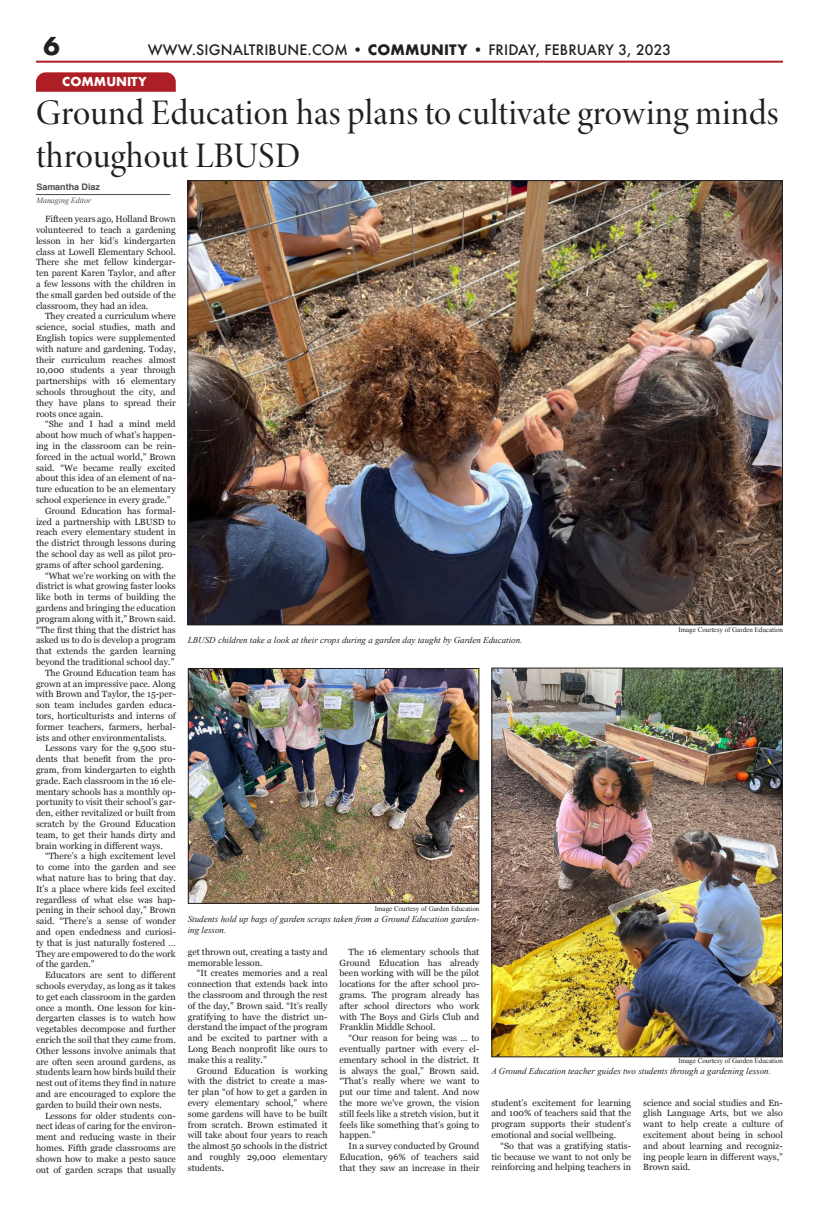
<style>
.page{position:relative;width:819px;height:1224px;background:#fff}
.page>*{position:absolute;margin:0;border:0;box-sizing:border-box;transform-origin:0 0}
.t1{font:36px/43.2px "Minion Variable Concept";color:#231f20}
.t2{font:700 24px "Futura";color:#231f20}
.t3{font:500 14px "Futura";letter-spacing:.01em;color:#231f20}
.t4{font:700 12px "Futura";color:#fff}
.t5{font:9px/10.8px "Georgia";color:#231f20;text-align:justify}
.t6{font:italic 9px/10.8px "Times New Roman";color:#231f20}
.t7{font:700 9px "Helvetica";letter-spacing:-.005em;color:#231f20}
.t8{font:italic 8px "Times New Roman";letter-spacing:-.005em;color:#231f20}
.t9{font:7px "Times New Roman";color:#231f20}
.s1{font-weight:700}
</style>
<div class="page">
<hr style="left:36px;top:61px;width:747px;height:2px;background:#ad1f24">
<img style="left:493px;top:670px;width:288px;height:385px">
<div style="left:491px;top:668px;width:292px;height:389px;border:1px solid #231f20"></div>
<img style="left:189px;top:182px;width:592px;height:441px">
<svg style="left:36px;top:72px;width:140px;height:20px;background:#b0282d"></svg>
<hr style="left:36px;top:194px;width:134px;height:1px;background:#231f20">
<img style="left:190px;top:670px;width:287px;height:232px">
<div style="left:188px;top:668px;width:291px;height:236px;border:1px solid #231f20"></div>
<p class="t2" style="left:44px;top:28px;width:18px">6</p>
<p class="t3" style="left:148px;top:40px;width:525px">WWW.SIGNALTRIBUNE.COM • <span class="s1">COMMUNITY •</span> FRIDAY, FEBRUARY 3, 2023</p>
<p class="t4" style="left:62px;top:73px;width:86px">COMMUNITY</p>
<p class="t1" style="left:36px;top:90px;width:744px">Ground Education has plans to cultivate growing minds throughout LBUSD</p>
<p class="t7" style="left:36px;top:180px;width:65px">Samantha Diaz</p>
<p class="t8" style="left:36px;top:195px;width:56px">Managing Editor</p>
<p class="t5" style="left:36px;top:213px;width:141px;text-indent:9px">Fifteen years ago, Holland Brown volunteered to teach a gardening lesson in her kid’s kindergarten class at Lowell Elementary School.<br>There she met fellow kindergar&shy;ten parent Karen Taylor, and after a few lessons with the children in the small garden bed outside of the classroom, they had an idea.</p>
<p class="t5" style="left:36px;top:311px;width:141px;text-indent:9px">They created a curriculum where science, social studies, math and English topics were supplemented with nature and gardening. Today, their curriculum reaches almost 10,000 students a year through partnerships with 16 elementary schools throughout the city, and they have plans to spread their roots once again.</p>
<p class="t5" style="left:36px;top:419px;width:141px;text-indent:9px">“She and I had a mind meld about how much of what’s happen&shy;ing in the classroom can be rein&shy;forced in the actual world,” Brown said. “We became really excited about this idea of an element of na&shy;ture education to be an elementary school experience in every grade.”</p>
<p class="t5" style="left:36px;top:505px;width:141px;text-indent:9px">Ground Education has formal&shy;ized a partnership with LBUSD to reach every elementary student in the district through lessons during the school day as well as pilot pro&shy;grams of after school gardening.</p>
<p class="t5" style="left:36px;top:570px;width:141px;text-indent:9px">“What we’re working on with the district is what growing faster looks like both in terms of building the gardens and bringing the education program along with it,” Brown said. “The first thing that the district has asked us to do is develop a program that extends the garden learning beyond the traditional school day.”</p>
<p class="t5" style="left:36px;top:667px;width:141px;text-indent:9px">The Ground Education team has grown at an impressive pace. Along with Brown and Taylor, the 15-per&shy;son team includes garden educa&shy;tors, horticulturists and interns of former teachers, farmers, herbal&shy;ists and other environmentalists.</p>
<p class="t5" style="left:36px;top:743px;width:141px;text-indent:9px">Lessons vary for the 9,500 stu&shy;dents that benefit from the pro&shy;gram, from kindergarten to eighth grade. Each classroom in the 16 ele&shy;mentary schools has a monthly op&shy;portunity to visit their school’s gar&shy;den, either revitalized or built from scratch by the Ground Education team, to get their hands dirty and brain working in different ways.</p>
<p class="t5" style="left:36px;top:851px;width:141px;text-indent:9px">“There’s a high excitement level to come into the garden and see what nature has to bring that day.<br>It’s a place where kids feel excited regardless of what else was hap&shy;pening in their school day,” Brown said. “There’s a sense of wonder and open endedness and curiosi&shy;ty that is just naturally fostered … They are empowered to do the work of the garden.”</p>
<p class="t5" style="left:36px;top:969px;width:141px;text-indent:9px">Educators are sent to different schools everyday, as long as it takes to get each classroom in the garden once a month. One lesson for kin&shy;dergarten classes is to watch how vegetables decompose and further enrich the soil that they came from.<br>Other lessons involve animals that are often seen around gardens, as students learn how birds build their nest out of items they find in nature and are encouraged to explore the garden to build their own nests.</p>
<p class="t5" style="left:36px;top:1110px;width:141px;text-indent:9px">Lessons for older students con&shy;nect ideas of caring for the environ&shy;ment and reducing waste in their homes. Fifth grade classrooms are shown how to make a pesto sauce out of garden scraps that usually</p>
<p class="t6" style="left:188px;top:634px;width:336px">LBUSD children take a look at their crops during a garden day taught by Garden Education.</p>
<p class="t9" style="left:375px;top:904px;width:106px">Image Courtesy of Garden Education</p>
<p class="t6" style="left:188px;top:913px;width:293px">Students hold up bags of garden scraps taken from a Ground Education garden&shy;ing lesson.</p>
<p class="t9" style="left:678px;top:625px;width:106px">Image Courtesy of Garden Education</p>
<p class="t5" style="left:188px;top:946px;width:141px">get thrown out, creating a tasty and memorable lesson.</p>
<p class="t5" style="left:188px;top:967px;width:141px;text-indent:9px">“It creates memories and a real connection that extends back into the classroom and through the rest of the day,” Brown said. “It’s really gratifying to have the district un&shy;derstand the impact of the program and be excited to partner with a Long Beach nonprofit like ours to make this a reality.”</p>
<p class="t5" style="left:188px;top:1065px;width:141px;text-indent:9px">Ground Education is working with the district to create a mas&shy;ter plan “of how to get a garden in every elementary school,” where some gardens will have to be built from scratch. Brown estimated it will take about four years to reach the almost 50 schools in the district and roughly 29,000 elementary students.</p>
<p class="t5" style="left:340px;top:946px;width:141px;text-indent:9px">The 16 elementary schools that Ground Education has already been working with will be the pilot locations for the after school pro&shy;grams. The program already has after school directors who work with The Boys and Girls Club and Franklin Middle School.</p>
<p class="t5" style="left:340px;top:1032px;width:141px;text-indent:9px">“Our reason for being was … to eventually partner with every el&shy;ementary school in the district. It is always the goal,” Brown said. “That’s really where we want to put our time and talent. And now the more we’ve grown, the vision still feels like a stretch vision, but it feels like something that’s going to happen.”</p>
<p class="t5" style="left:340px;top:1140px;width:141px;text-indent:9px">In a survey conducted by Ground Education, 96% of teachers said that they saw an increase in their</p>
<p class="t9" style="left:678px;top:1056px;width:106px">Image Courtesy of Garden Education</p>
<p class="t6" style="left:491px;top:1065px;width:281px">A Ground Education teacher guides two students through a gardening lesson.</p>
<p class="t5" style="left:491px;top:1097px;width:141px">student’s excitement for learning and 100% of teachers said that the program supports their student’s emotional and social wellbeing.</p>
<p class="t5" style="left:491px;top:1140px;width:141px;text-indent:9px">“So that was a gratifying statis&shy;tic because we want to not only be reinforcing and helping teachers in</p>
<p class="t5" style="left:643px;top:1097px;width:141px">science and social studies and En&shy;glish Language Arts, but we also want to help create a culture of excitement about being in school and about learning and recogniz&shy;ing people learn in different ways,” Brown said.</p>
</div>
